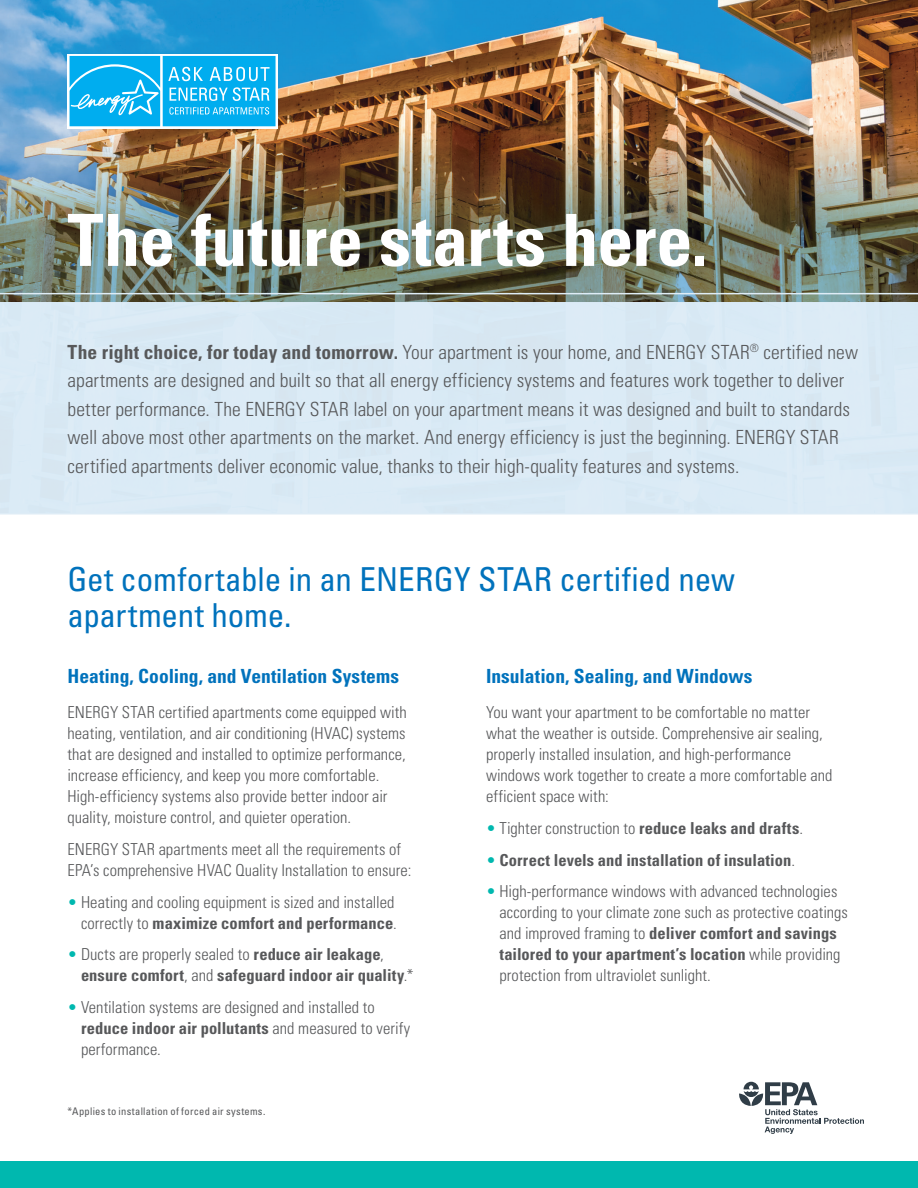
<style>
.page{position:relative;width:918px;height:1188px;background:#fff}
.page>*{position:absolute;margin:0;border:0;box-sizing:border-box;transform-origin:0 0}
.t1{font:700 condensed 72px "Univers LT Std";color:#fff}
.t2{font:condensed 33px/36px "Univers LT Std";letter-spacing:-.005em;color:#0072bc}
.body_opening{font:300 condensed 19.5px/28.5px "Univers LT Std";letter-spacing:.005em;color:#57585a}
.S1{font:700 condensed 19.5px "Univers LT Std";color:#0072bc}
.body{font:300 condensed 16.5px/21px "Univers LT Std";letter-spacing:.005em;color:#57585a}
.t3{font:700 condensed 16.5px/21px "Univers LT Std";letter-spacing:.005em;color:#57585a}
.footnotes{font:condensed 10.5px "Univers LT Std";letter-spacing:.025em;color:#57585a}
.s1{font-weight:700}
.s2{color:#00b8af}
.s3{font-weight:300;color:#00b8af}
.s4{font-weight:300}
</style>
<div class="page">
<img style="left:0;top:0;width:918px;height:114px">
<img style="left:0;top:114px;width:918px;height:189px">
<div style="left:0;top:1161px;width:918px;height:27px;background:#00b8af"></div>
<hr style="left:0;top:293px;width:918px;height:1px;background:#deecf6">
<div style="left:0;top:303px;width:918px;height:210px;background:#deecf6"></div>
<svg style="left:739px;top:1082px;width:125px;height:52px"></svg>
<svg style="left:68px;top:54px;width:210px;height:74px"></svg>
<svg style="left:70px;top:56px;width:206px;height:70px;background:#26b9f1"></svg>
<hr style="left:0;top:513px;width:918px;height:1px;background:#deecf6">
<h1 class="t1" style="left:68px;top:196px;width:642px">The future starts here.</h1>
<p class="body_opening" style="left:68px;top:338px;width:792px"><span class="s1">The right choice, for today and tomorrow.</span> Your apartment is your home, and ENERGY STAR<sup>®</sup> certified new apartments are designed and built so that all energy efficiency systems and features work together to deliver better performance. The ENERGY STAR label on your apartment means it was designed and built to standards well above most other apartments on the market. And energy efficiency is just the beginning. ENERGY STAR certified apartments deliver economic value, thanks to their high-quality features and systems.</p>
<h2 class="t2" style="left:68px;top:561px;width:669px">Get comfortable in an ENERGY STAR certified new apartment home.</h2>
<p class="S1" style="left:68px;top:665px;width:333px">Heating, Cooling, and Ventilation Systems</p>
<p class="body" style="left:68px;top:702px;width:341px">ENERGY STAR certified apartments come equipped with heating, ventilation, and air conditioning (HVAC) systems that are designed and installed to optimize performance, increase efficiency, and keep you more comfortable.<br>High-efficiency systems also provide better indoor air quality, moisture control, and quieter operation.</p>
<p class="body" style="left:68px;top:838px;width:345px">ENERGY STAR apartments meet all the requirements of<br>EPA’s comprehensive HVAC Quality Installation to ensure:</p>
<p class="body" style="left:68px;top:891px;width:331px;text-align:right"><span class="s2">•</span> Heating and cooling equipment is sized and installed correctly to <span class="s1">maximize comfort and performance</span>.</p>
<p class="t3" style="left:81px;top:944px;width:334px;text-indent:-14px"><span class="s3">•</span> <span class="s4">Ducts are properly sealed to</span> reduce air leakage<span class="s4">, </span>ensure comfort<span class="s4">, and</span> safeguard indoor air quality<span class="s4">.*</span></p>
<p class="body" style="left:81px;top:997px;width:331px;text-indent:-14px"><span class="s2">•</span> Ventilation systems are designed and installed to <span class="s1">reduce indoor air pollutants</span> and measured to verify performance.</p>
<p class="S1" style="left:486px;top:665px;width:268px">Insulation, Sealing, and Windows</p>
<p class="body" style="left:486px;top:702px;width:348px">You want your apartment to be comfortable no matter what the weather is outside. Comprehensive air sealing, properly installed insulation, and high-performance windows work together to create a more comfortable and efficient space with:</p>
<p class="body" style="left:486px;top:817px;width:319px"><span class="s2">•</span> Tighter construction to <span class="s1">reduce leaks and drafts</span>.</p>
<p class="t3" style="left:486px;top:849px;width:311px"><span class="s3">•</span> Correct levels and installation of insulation<span class="s4">.</span></p>
<p class="body" style="left:500px;top:881px;width:350px;text-indent:-14px"><span class="s2">•</span> High-performance windows with advanced technologies according to your climate zone such as protective coatings and improved framing to <span class="s1">deliver comfort and savings tailored to your apartment’s location</span> while providing protection from ultraviolet sunlight.</p>
<p class="footnotes" style="left:68px;top:1104px;width:199px">*Applies to installation of forced air systems.</p>
</div>
